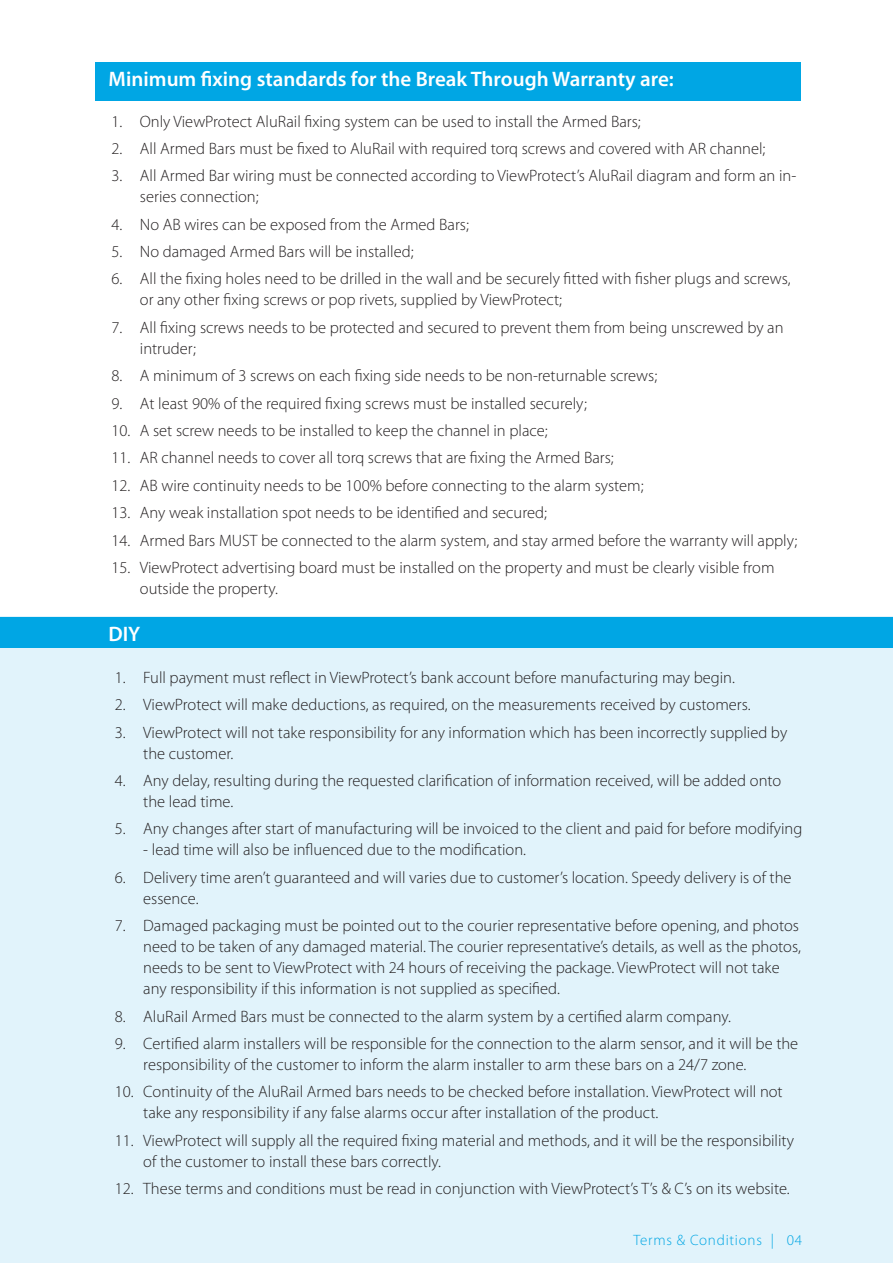
<style>
.page{position:relative;width:893px;height:1263px;background:#fff}
.page>*{position:absolute;margin:0;border:0;box-sizing:border-box;transform-origin:0 0}
.body_copy{font:600 21px "Myriad Pro";color:#fff}
.body_copy-2{font:300 16.5px/21px "Myriad Pro";color:#231f20}
.t1{font:300 15px "Myriad Pro";letter-spacing:.05em;color:#00a6e4}
</style>
<div class="page">
<div style="left:0;top:617px;width:893px;height:646px;background:#e1f3fb"></div>
<div style="left:0;top:617px;width:893px;height:31px;background:#00a6e4"></div>
<div style="left:95px;top:62px;width:705px;height:38px;background:#00a6e4"></div>
<p class="body_copy" style="left:109px;top:66px;width:567px">Minimum fixing standards for the Break Through Warranty are:</p>
<p class="body_copy-2" style="left:111px;top:110px;width:531px">1. Only ViewProtect AluRail fixing system can be used to install the Armed Bars;</p>
<p class="body_copy-2" style="left:111px;top:138px;width:656px">2. All Armed Bars must be fixed to AluRail with required torq screws and covered with AR channel;</p>
<p class="body_copy-2" style="left:140px;top:165px;width:658px;text-indent:-28px">3. All Armed Bar wiring must be connected according to ViewProtect’s AluRail diagram and form an in&shy;series connection;</p>
<p class="body_copy-2" style="left:111px;top:214px;width:359px">4. No AB wires can be exposed from the Armed Bars;</p>
<p class="body_copy-2" style="left:111px;top:241px;width:304px">5. No damaged Armed Bars will be installed;</p>
<p class="body_copy-2" style="left:140px;top:268px;width:652px;text-indent:-28px">6. All the fixing holes need to be drilled in the wall and be securely fitted with fisher plugs and screws, or any other fixing screws or pop rivets, supplied by ViewProtect;</p>
<p class="body_copy-2" style="left:140px;top:317px;width:645px;text-indent:-28px">7. All fixing screws needs to be protected and secured to prevent them from being unscrewed by an intruder;</p>
<p class="body_copy-2" style="left:111px;top:365px;width:547px">8. A minimum of 3 screws on each fixing side needs to be non-returnable screws;</p>
<p class="body_copy-2" style="left:111px;top:392px;width:477px">9. At least 90% of the required fixing screws must be installed securely;</p>
<p class="body_copy-2" style="left:111px;top:420px;width:438px">10. A set screw needs to be installed to keep the channel in place;</p>
<p class="body_copy-2" style="left:111px;top:447px;width:504px">11. AR channel needs to cover all torq screws that are fixing the Armed Bars;</p>
<p class="body_copy-2" style="left:111px;top:475px;width:534px">12. AB wire continuity needs to be 100% before connecting to the alarm system;</p>
<p class="body_copy-2" style="left:111px;top:502px;width:437px">13. Any weak installation spot needs to be identified and secured;</p>
<p class="body_copy-2" style="left:111px;top:529px;width:688px">14. Armed Bars MUST be connected to the alarm system, and stay armed before the warranty will apply;</p>
<p class="body_copy-2" style="left:140px;top:557px;width:636px;text-indent:-28px">15. ViewProtect advertising board must be installed on the property and must be clearly visible from outside the property.</p>
<p class="body_copy" style="left:109px;top:621px;width:33px">DIY</p>
<p class="body_copy-2" style="left:115px;top:667px;width:622px">1. Full payment must reflect in ViewProtect’s bank account before manufacturing may begin.</p>
<p class="body_copy-2" style="left:115px;top:694px;width:637px">2. ViewProtect will make deductions, as required, on the measurements received by customers.</p>
<p class="body_copy-2" style="left:143px;top:721px;width:645px;text-indent:-28px">3. ViewProtect will not take responsibility for any information which has been incorrectly supplied by the customer.</p>
<p class="body_copy-2" style="left:143px;top:770px;width:639px;text-indent:-28px">4. Any delay, resulting during the requested clarification of information received, will be added onto the lead time.</p>
<p class="body_copy-2" style="left:115px;top:818px;width:689px">5. Any changes after start of manufacturing will be invoiced to the client and paid for before modifying</p>
<p class="body_copy-2" style="left:143px;top:839px;width:384px">- lead time will also be influenced due to the modification.</p>
<p class="body_copy-2" style="left:143px;top:867px;width:650px;text-indent:-28px">6. Delivery time aren’t guaranteed and will varies due to customer’s location. Speedy delivery is of the essence.</p>
<p class="body_copy-2" style="left:143px;top:915px;width:659px;text-indent:-28px">7. Damaged packaging must be pointed out to the courier representative before opening, and photos need to be taken of any damaged material. The courier representative’s details, as well as the photos, needs to be sent to ViewProtect with 24 hours of receiving the package. ViewProtect will not take any responsibility if this information is not supplied as specified.</p>
<p class="body_copy-2" style="left:115px;top:1005px;width:618px">8. AluRail Armed Bars must be connected to the alarm system by a certified alarm company.</p>
<p class="body_copy-2" style="left:143px;top:1033px;width:656px;text-indent:-28px">9. Certified alarm installers will be responsible for the connection to the alarm sensor, and it will be the responsibility of the customer to inform the alarm installer to arm these bars on a 24/7 zone.</p>
<p class="body_copy-2" style="left:143px;top:1081px;width:641px;text-indent:-28px">10. Continuity of the AluRail Armed bars needs to be checked before installation. ViewProtect will not take any responsibility if any false alarms occur after installation of the product.</p>
<p class="body_copy-2" style="left:143px;top:1129px;width:652px;text-indent:-28px">11. ViewProtect will supply all the required fixing material and methods, and it will be the responsibility of the customer to install these bars correctly.</p>
<p class="body_copy-2" style="left:115px;top:1178px;width:676px">12. These terms and conditions must be read in conjunction with ViewProtect’s T’s &amp; C’s on its website.</p>
<p class="t1" style="left:633px;top:1231px;width:170px">Terms &amp; Conditions | 04</p>
</div>
